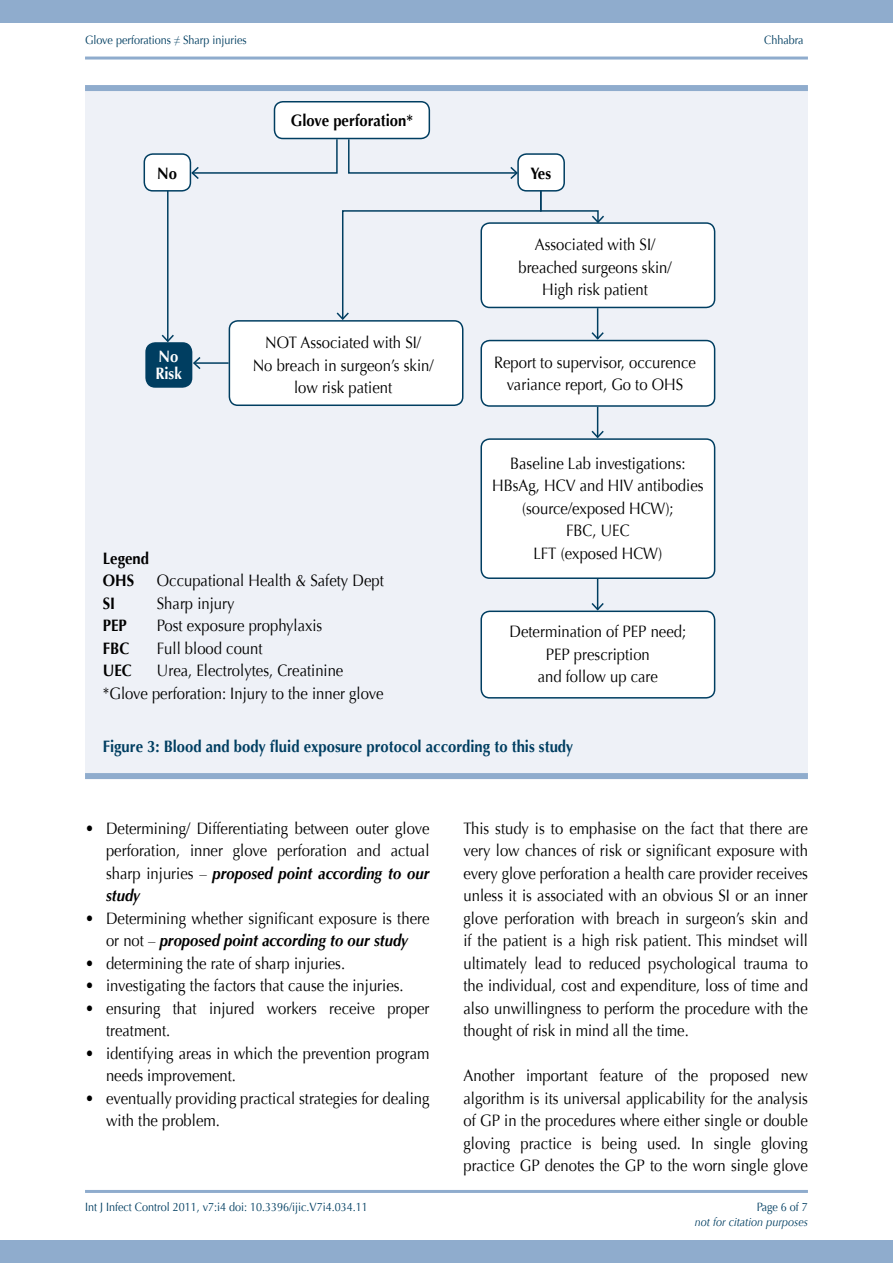
<style>
.page{position:relative;width:893px;height:1263px;background:#fff}
.page>*{position:absolute;margin:0;border:0;box-sizing:border-box;transform-origin:0 0}
.t1{font:16.5px/22.5px "Optima";color:#000;text-align:center;scale:.9 1}
.t2{font:700 16.5px "Optima";color:#003e61;scale:.9 1}
.t3{font:700 16.5px/22.5px "Optima";color:#000;scale:.9 1}
.t4{font:700 16.5px/16.5px "Optima";color:#fff;scale:.9 1}
.t5{font:12px "Optima";color:#003e61;scale:.9 1}
.t6{font:italic 12px "Optima";color:#003e61;scale:.9 1}
.s1{font-weight:700;font-style:italic}
</style>
<div class="page">
<div style="left:0;top:0;width:893px;height:23px;background:#8faccd"></div>
<div style="left:0;top:1240px;width:893px;height:23px;background:#8faccd"></div>
<hr style="left:85px;top:1190px;width:723px;height:3px;background:#8faccd">
<hr style="left:85px;top:57px;width:723px;height:3px;background:#8faccd">
<div style="left:85px;top:88px;width:723px;height:686px;background:#eef1f7"></div>
<div style="left:85px;top:85px;width:723px;height:6px;background:#8faccd"></div>
<div style="left:85px;top:773px;width:723px;height:6px;background:#8faccd"></div>
<div style="left:274px;top:102px;width:155px;height:37px;background:#fff;border-radius:9px"></div>
<div style="left:274px;top:101px;width:156px;height:38px;border:2px solid #003e61;border-radius:9px"></div>
<div style="left:144px;top:154px;width:46px;height:37px;background:#fff;border-radius:9px"></div>
<div style="left:144px;top:153px;width:47px;height:39px;border:2px solid #003e61;border-radius:9px"></div>
<div style="left:518px;top:154px;width:46px;height:37px;background:#fff;border-radius:9px"></div>
<div style="left:517px;top:153px;width:48px;height:39px;border:2px solid #003e61;border-radius:9px"></div>
<div style="left:145px;top:342px;width:47px;height:46px;background:#003e61;border-radius:10px"></div>
<div style="left:229px;top:321px;width:234px;height:84px;background:#fff;border-radius:9px"></div>
<div style="left:229px;top:320px;width:234px;height:86px;border:2px solid #003e61;border-radius:9px"></div>
<div style="left:481px;top:223px;width:234px;height:84px;background:#fff;border-radius:9px"></div>
<div style="left:480px;top:222px;width:235px;height:86px;border:2px solid #003e61;border-radius:9px"></div>
<div style="left:481px;top:341px;width:234px;height:65px;background:#fff;border-radius:9px"></div>
<div style="left:480px;top:340px;width:235px;height:67px;border:2px solid #003e61;border-radius:9px"></div>
<div style="left:481px;top:439px;width:234px;height:139px;background:#fff;border-radius:9px"></div>
<div style="left:480px;top:438px;width:235px;height:141px;border:2px solid #003e61;border-radius:9px"></div>
<div style="left:481px;top:611px;width:234px;height:87px;background:#fff;border-radius:9px"></div>
<div style="left:480px;top:610px;width:235px;height:88px;border:2px solid #003e61;border-radius:9px"></div>
<svg style="left:190px;top:138px;width:148px;height:43px"></svg>
<svg style="left:347px;top:138px;width:172px;height:43px"></svg>
<hr style="left:167px;top:191px;width:2px;height:150px;background:#003e61">
<svg style="left:160px;top:333px;width:15px;height:10px"></svg>
<svg style="left:335px;top:189px;width:271px;height:132px"></svg>
<hr style="left:597px;top:308px;width:1px;height:31px;background:#003e61">
<svg style="left:590px;top:331px;width:15px;height:10px"></svg>
<hr style="left:194px;top:362px;width:35px;height:2px;background:#003e61">
<svg style="left:192px;top:355px;width:10px;height:16px"></svg>
<hr style="left:597px;top:407px;width:1px;height:30px;background:#003e61">
<svg style="left:590px;top:429px;width:15px;height:10px"></svg>
<hr style="left:597px;top:579px;width:1px;height:30px;background:#003e61">
<svg style="left:590px;top:601px;width:15px;height:11px"></svg>
<p class="t5" style="left:85px;top:33px;width:181px">Glove perforations ≠ Sharp injuries</p>
<p class="t5" style="left:764px;top:33px;width:45px">Chhabra</p>
<p class="t3" style="left:291px;top:110px;width:137px">Glove perforation*</p>
<p class="t3" style="left:157px;top:162px;width:24px">No</p>
<p class="t3" style="left:530px;top:162px;width:24px">Yes</p>
<p class="t4" style="left:155px;top:349px;width:31px">No<br>Risk</p>
<p class="t1" style="left:253px;top:331px;width:202px">NOT Associated with SI/<br>No breach in surgeon’s skin/ low risk patient</p>
<p class="t3" style="left:103px;top:547px;width:53px">Legend<br>OHS</p>
<p class="t1" style="left:157px;top:569px;width:254px">Occupational Health &amp; Safety Dept</p>
<p class="t3" style="left:103px;top:592px;width:15px">SI</p>
<p class="t1" style="left:157px;top:592px;width:88px">Sharp injury</p>
<p class="t3" style="left:103px;top:614px;width:28px">PEP</p>
<p class="t1" style="left:157px;top:614px;width:185px">Post exposure prophylaxis</p>
<p class="t3" style="left:103px;top:637px;width:31px">FBC</p>
<p class="t1" style="left:157px;top:637px;width:119px">Full blood count</p>
<p class="t3" style="left:103px;top:659px;width:34px">UEC</p>
<p class="t1" style="left:103px;top:659px;width:313px;text-align:left;text-indent:54px">Urea, Electrolytes, Creatinine *Glove perforation: Injury to the inner glove</p>
<p class="t1" style="left:518px;top:234px;width:172px">Associated with SI/ breached surgeons skin/<br>High risk patient</p>
<p class="t1" style="left:494px;top:351px;width:226px">Report to supervisor, occurence variance report, Go to OHS</p>
<p class="t1" style="left:492px;top:452px;width:236px">Baseline Lab investigations:<br>HBsAg, HCV and HIV antibodies (source/exposed HCW);<br>FBC, UEC<br>LFT (exposed HCW)</p>
<p class="t1" style="left:509px;top:621px;width:198px">Determination of PEP need;<br>PEP prescription<br>and follow up care</p>
<p class="t2" style="left:103px;top:737px;width:524px">Figure 3: Blood and body fluid exposure protocol according to this study</p>
<p class="t1" style="left:106px;top:817px;width:361px;text-align:justify;text-indent:-21px">• Determining/ Differentiating between outer glove perforation, inner glove perforation and actual sharp injuries – <span class="s1">proposed point according to our study</span></p>
<p class="t1" style="left:85px;top:907px;width:384px">• Determining whether significant exposure is there or not – <span class="s1">proposed point according to our study</span></p>
<p class="t1" style="left:85px;top:952px;width:291px">• determining the rate of sharp injuries.</p>
<p class="t1" style="left:85px;top:975px;width:355px">• investigating the factors that cause the injuries.</p>
<p class="t1" style="left:106px;top:997px;width:361px;text-align:left;text-indent:-21px">• ensuring that injured workers receive proper treatment.</p>
<p class="t1" style="left:106px;top:1042px;width:361px;text-align:left;text-indent:-21px">• identifying areas in which the prevention program needs improvement.</p>
<p class="t1" style="left:106px;top:1087px;width:361px;text-align:left;text-indent:-21px">• eventually providing practical strategies for dealing with the problem.</p>
<p class="t1" style="left:463px;top:817px;width:384px;text-align:justify">This study is to emphasise on the fact that there are very low chances of risk or significant exposure with every glove perforation a health care provider receives unless it is associated with an obvious SI or an inner glove perforation with breach in surgeon’s skin and if the patient is a high risk patient. This mindset will ultimately lead to reduced psychological trauma to the individual, cost and expenditure, loss of time and also unwillingness to perform the procedure with the thought of risk in mind all the time.</p>
<p class="t1" style="left:463px;top:1065px;width:384px;text-align:justify">Another important feature of the proposed new algorithm is its universal applicability for the analysis of GP in the procedures where either single or double gloving practice is being used. In single gloving practice GP denotes the GP to the worn single glove</p>
<p class="t5" style="left:85px;top:1200px;width:316px">Int J Infect Control 2011, v7:i4 doi: 10.3396/ijic.V7i4.034.11</p>
<p class="t5" style="left:757px;top:1200px;width:58px">Page 6 of 7</p>
<p class="t6" style="left:695px;top:1215px;width:127px">not for citation purposes</p>
</div>
